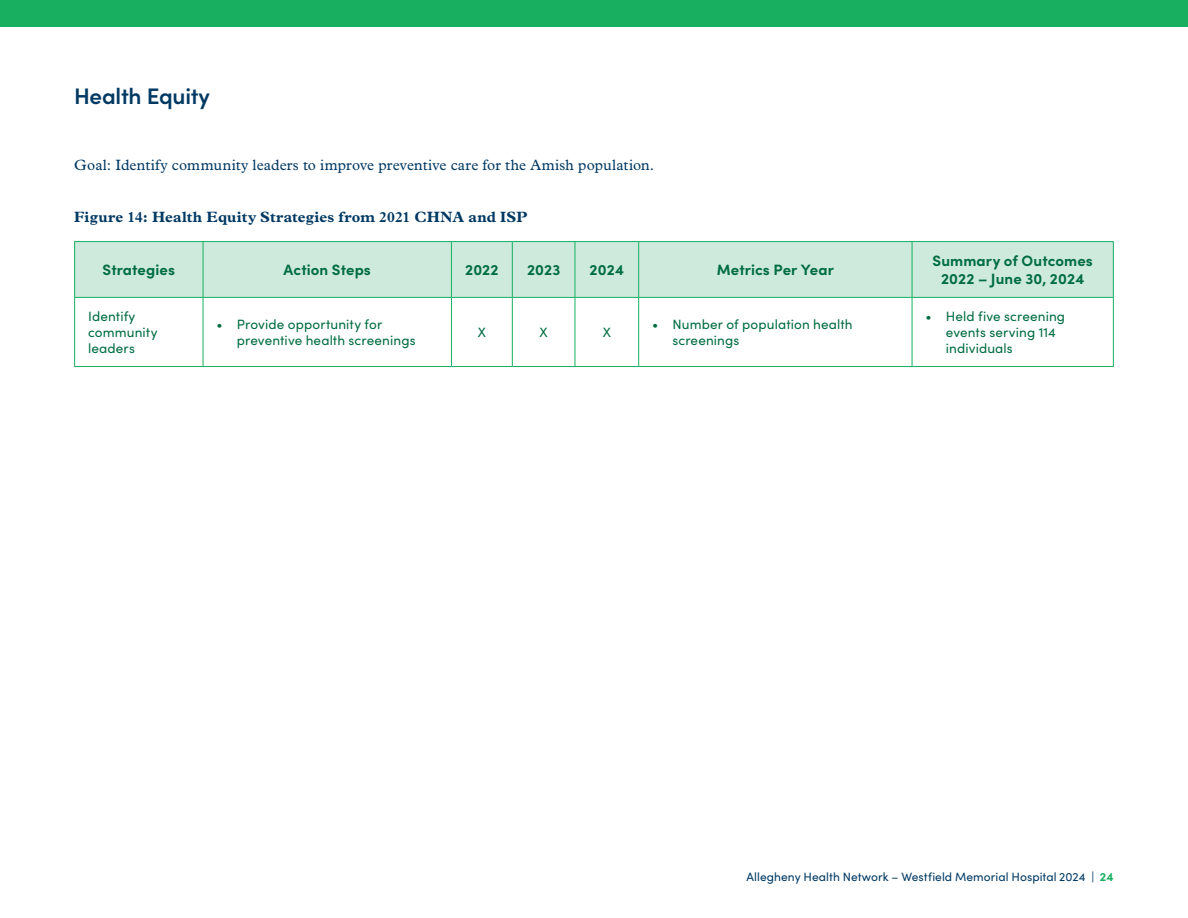
<style>
.page{position:relative;width:1188px;height:918px;background:#fff}
.page>*{position:absolute;margin:0;border:0;box-sizing:border-box;transform-origin:0 0}
._00_H1{font:600 22.5px "Sofia Pro";letter-spacing:-.01em;color:#003963}
._02_Table_Title{font:700 15px/18px "Sofia Pro";letter-spacing:.005em;color:#006d41;text-align:center}
._01_Body{font:15px "Plantin MT Pro";letter-spacing:.01em;color:#003963}
._03_Figure_Title{font:700 15px "Plantin MT Pro";letter-spacing:.01em;color:#003963}
._02_Table_Body__left_aligned{font:13.5px/16.2px "Sofia Pro";letter-spacing:.01em;color:#006d41}
._02_Table_Body{font:13.5px "Sofia Pro";color:#006d41}
.t1{font:12px "Sofia Pro";letter-spacing:.005em;color:#003963}
.s1{font-weight:700;color:#18af60}
</style>
<div class="page">
<div style="left:0;top:0;width:1188px;height:27px;background:#18af60"></div>
<div style="left:75px;top:242px;width:1038px;height:55px;background:#ceeadd"></div>
<hr style="left:74px;top:241px;width:129px;height:1px;background:#18af60">
<hr style="left:74px;top:242px;width:1px;height:55px;background:#18af60">
<hr style="left:203px;top:241px;width:248px;height:1px;background:#18af60">
<hr style="left:203px;top:242px;width:1px;height:55px;background:#18af60">
<hr style="left:451px;top:241px;width:61px;height:1px;background:#18af60">
<hr style="left:451px;top:242px;width:1px;height:55px;background:#18af60">
<hr style="left:512px;top:241px;width:63px;height:1px;background:#18af60">
<hr style="left:512px;top:242px;width:1px;height:55px;background:#18af60">
<hr style="left:575px;top:241px;width:64px;height:1px;background:#18af60">
<hr style="left:575px;top:242px;width:1px;height:55px;background:#18af60">
<hr style="left:639px;top:241px;width:273px;height:1px;background:#18af60">
<hr style="left:638px;top:242px;width:1px;height:55px;background:#18af60">
<hr style="left:912px;top:241px;width:202px;height:1px;background:#18af60">
<hr style="left:912px;top:242px;width:1px;height:55px;background:#18af60">
<hr style="left:1113px;top:242px;width:1px;height:55px;background:#18af60">
<hr style="left:74px;top:297px;width:129px;height:1px;background:#18af60">
<hr style="left:74px;top:298px;width:1px;height:68px;background:#18af60">
<hr style="left:203px;top:297px;width:248px;height:1px;background:#18af60">
<hr style="left:203px;top:298px;width:1px;height:68px;background:#18af60">
<hr style="left:451px;top:297px;width:61px;height:1px;background:#18af60">
<hr style="left:451px;top:298px;width:1px;height:68px;background:#18af60">
<hr style="left:512px;top:297px;width:63px;height:1px;background:#18af60">
<hr style="left:512px;top:298px;width:1px;height:68px;background:#18af60">
<hr style="left:575px;top:297px;width:64px;height:1px;background:#18af60">
<hr style="left:575px;top:298px;width:1px;height:68px;background:#18af60">
<hr style="left:639px;top:297px;width:273px;height:1px;background:#18af60">
<hr style="left:638px;top:298px;width:1px;height:68px;background:#18af60">
<hr style="left:912px;top:297px;width:202px;height:1px;background:#18af60">
<hr style="left:912px;top:298px;width:1px;height:68px;background:#18af60">
<hr style="left:1113px;top:298px;width:1px;height:68px;background:#18af60">
<hr style="left:74px;top:366px;width:129px;height:1px;background:#18af60">
<hr style="left:203px;top:366px;width:248px;height:1px;background:#18af60">
<hr style="left:451px;top:366px;width:61px;height:1px;background:#18af60">
<hr style="left:512px;top:366px;width:63px;height:1px;background:#18af60">
<hr style="left:575px;top:366px;width:64px;height:1px;background:#18af60">
<hr style="left:639px;top:366px;width:273px;height:1px;background:#18af60">
<hr style="left:912px;top:366px;width:202px;height:1px;background:#18af60">
<p class="_00_H1" style="left:74px;top:79px;width:137px">Health Equity</p>
<p class="_01_Body" style="left:74px;top:156px;width:582px">Goal: Identify community leaders to improve preventive care for the Amish population.</p>
<p class="_03_Figure_Title" style="left:74px;top:208px;width:455px">Figure 14: Health Equity Strategies from 2021 CHNA and ISP</p>
<p class="_02_Table_Title" style="left:103px;top:259px;width:74px">Strategies</p>
<p class="_02_Table_Title" style="left:284px;top:259px;width:89px">Action Steps</p>
<p class="_02_Table_Title" style="left:465px;top:259px;width:35px">2022</p>
<p class="_02_Table_Title" style="left:527px;top:259px;width:35px">2023</p>
<p class="_02_Table_Title" style="left:590px;top:259px;width:36px">2024</p>
<p class="_02_Table_Title" style="left:717px;top:259px;width:119px">Metrics Per Year</p>
<p class="_02_Table_Title" style="left:933px;top:250px;width:162px">Summary of Outcomes<br>2022 – June 30, 2024</p>
<p class="_02_Table_Body__left_aligned" style="left:88px;top:307px;width:71px">Identify community leaders</p>
<p class="_02_Table_Body__left_aligned" style="left:237px;top:315px;width:180px;text-indent:-20px">• Provide opportunity for preventive health screenings</p>
<p class="_02_Table_Body" style="left:478px;top:322px;width:10px">X</p>
<p class="_02_Table_Body" style="left:540px;top:322px;width:10px">X</p>
<p class="_02_Table_Body" style="left:603px;top:322px;width:10px">X</p>
<p class="_02_Table_Body__left_aligned" style="left:672px;top:315px;width:182px;text-indent:-20px">• Number of population health screenings</p>
<p class="_02_Table_Body__left_aligned" style="left:946px;top:307px;width:121px;text-indent:-20px">• Held five screening events serving 114 individuals</p>
<p class="t1" style="left:747px;top:868px;width:369px">Allegheny Health Network – Westfield Memorial Hospital 2024 | <span class="s1">24</span></p>
</div>
